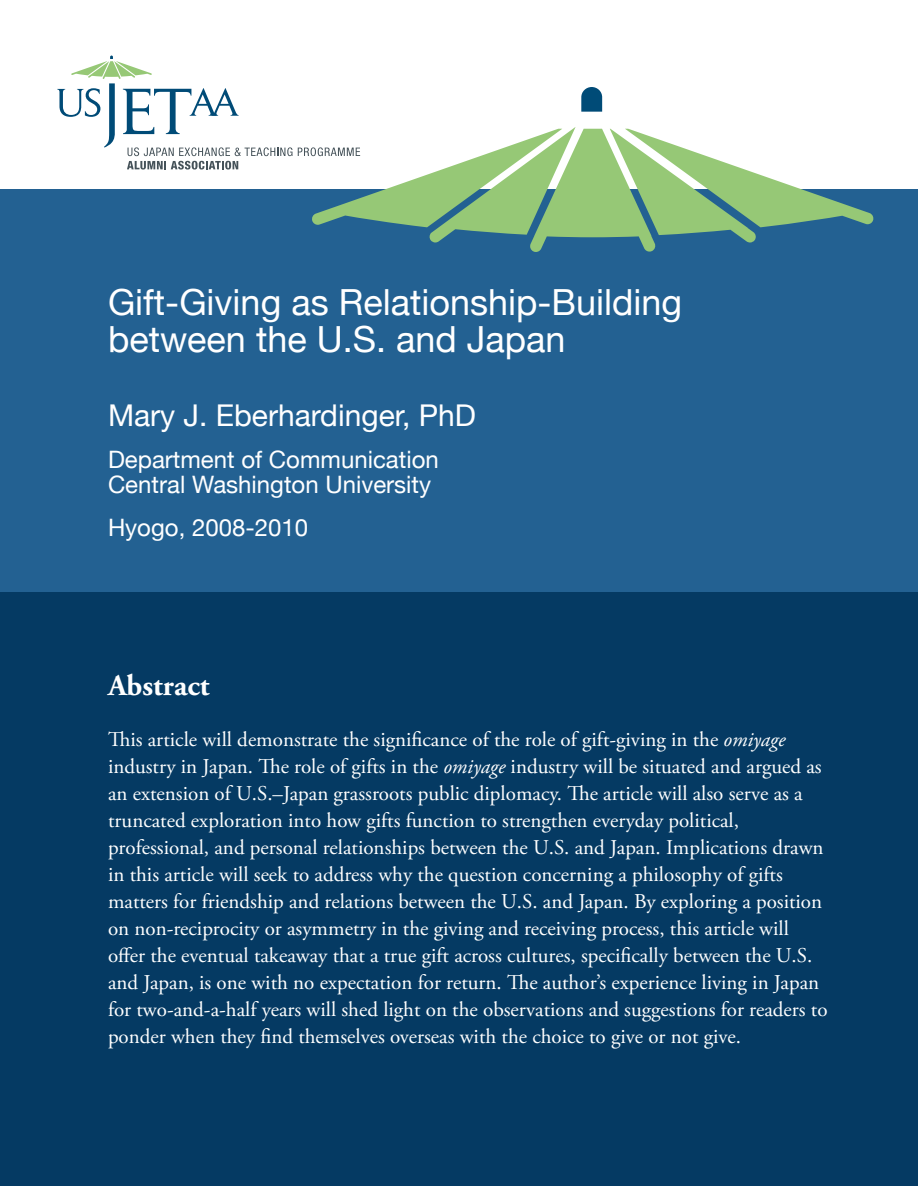
<style>
.page{position:relative;width:918px;height:1188px;background:#fff}
.page>*{position:absolute;margin:0;border:0;box-sizing:border-box;transform-origin:0 0}
.t1{font:36px/37px "Helvetica Neue";color:#fff}
.t2{font:30px "Helvetica Neue";color:#fff}
.t3{font:700 30px "Adobe Garamond Pro";color:#fff}
.t4{font:24px/24.6px "Helvetica Neue";color:#fff}
.t5{font:21px/27px "Adobe Garamond Pro";color:#fff}
.s1{font-style:italic}
</style>
<div class="page">
<div style="left:0;top:189px;width:918px;height:405px;background:#236192"></div>
<div style="left:0;top:592px;width:918px;height:594px;background:#053a63"></div>
<svg style="left:127px;top:147px;width:165px;height:23px"></svg>
<svg style="left:123px;top:88px;width:116px;height:46px"></svg>
<svg style="left:57px;top:88px;width:43px;height:29px"></svg>
<svg style="left:104px;top:132px;width:11px;height:16px"></svg>
<svg style="left:71px;top:56px;width:81px;height:23px"></svg>
<svg style="left:581px;top:87px;width:21px;height:25px"></svg>
<svg style="left:298px;top:129px;width:576px;height:123px"></svg>
<h1 class="t1" style="left:108px;top:284px;width:576px">Gift-Giving as Relationship-Building between the U.S. and Japan</h1>
<h2 class="t2" style="left:108px;top:397px;width:369px">Mary J. Eberhardinger, PhD</h2>
<p class="t4" style="left:108px;top:447px;width:332px">Department of Communication<br>Central Washington University</p>
<p class="t4" style="left:108px;top:515px;width:202px">Hyogo, 2008-2010</p>
<h2 class="t3" style="left:108px;top:673px;width:103px">Abstract</h2>
<p class="t5" style="left:108px;top:728px;width:721px">This article will demonstrate the significance of the role of gift-giving in the <span class="s1">omiyage </span>industry in Japan. The role of gifts in the <span class="s1">omiyage</span> industry will be situated and argued as an extension of U.S.–Japan grassroots public diplomacy. The article will also serve as a truncated exploration into how gifts function to strengthen everyday political, professional, and personal relationships between the U.S. and Japan. Implications drawn in this article will seek to address why the question concerning a philosophy of gifts matters for friendship and relations between the U.S. and Japan. By exploring a position on non-reciprocity or asymmetry in the giving and receiving process, this article will offer the eventual takeaway that a true gift across cultures, specifically between the U.S. and Japan, is one with no expectation for return. The author’s experience living in Japan for two-and-a-half years will shed light on the observations and suggestions for readers to ponder when they find themselves overseas with the choice to give or not give.</p>
</div>
